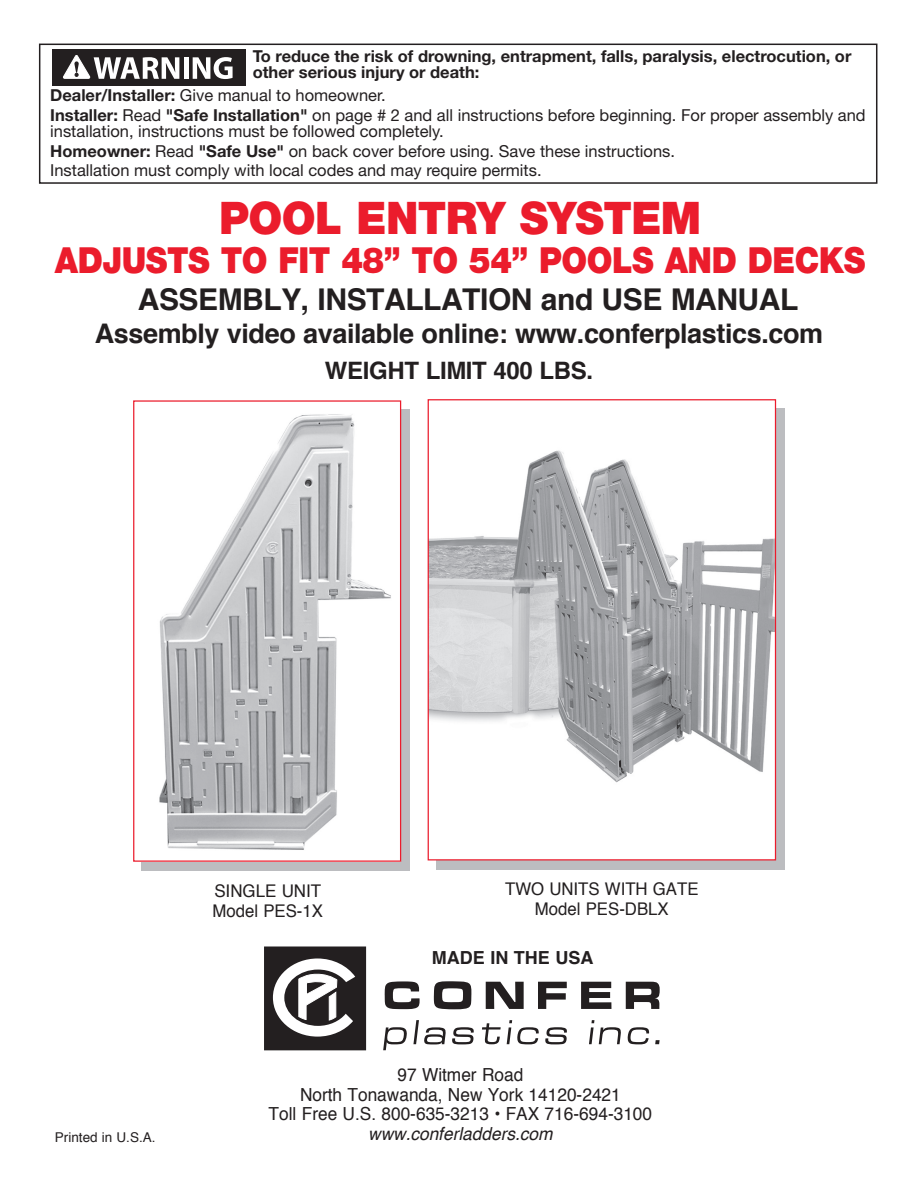
<style>
.page{position:relative;width:918px;height:1188px;background:#fff}
.page>*{position:absolute;margin:0;border:0;box-sizing:border-box;transform-origin:0 0}
.t1{font:900 45px "Helvetica Neue LT Std";letter-spacing:-.015em;color:#eb1c2c;scale:.95 1}
.t2{font:900 36px "Helvetica Neue LT Std";letter-spacing:-.015em;color:#eb1c2c;scale:.9 1}
.t3{font:700 30px "Helvetica";letter-spacing:-.015em;color:#231f20}
.t4{font:700 27px "Helvetica";letter-spacing:-.015em;color:#231f20}
.t5{font:700 24px "Helvetica";letter-spacing:-.015em;color:#231f20}
.t6{font:18px/19.5px "Helvetica";color:#231f20;text-align:center;scale:.96 1}
.t7{font:italic 18px "Helvetica";color:#231f20;scale:.96 1}
.t8{font:700 18px "Helvetica";color:#231f20}
.t9{font:17.55px/20px "Helvetica";color:#231f20;text-align:center;scale:.96 1}
.t10{font:17.55px/20px "Helvetica";color:#231f20}
.t11{font:16.5px/19.8px "Helvetica Neue LT Std";color:#231f20}
.t12{font:700 16.5px/16.5px "Helvetica Neue LT Std";color:#231f20}
.t13{font:13.5px "Helvetica";color:#231f20}
.s1{font-weight:700}
</style>
<div class="page">
<div style="left:142px;top:409px;width:268px;height:461px;background:#bcbdc0"></div>
<div style="left:134px;top:401px;width:267px;height:460px;background:#fff"></div>
<img style="left:159px;top:414px;width:232px;height:436px">
<div style="left:133px;top:400px;width:268px;height:462px;border:1px solid #eb1c2c"></div>
<div style="left:436px;top:408px;width:349px;height:461px;background:#bcbdc0"></div>
<div style="left:428px;top:400px;width:348px;height:460px;background:#fff"></div>
<img style="left:430px;top:450px;width:344px;height:333px">
<div style="left:428px;top:399px;width:348px;height:461px;border:1px solid #eb1c2c"></div>
<svg style="left:385px;top:981px;width:35px;height:28px"></svg>
<svg style="left:434px;top:981px;width:37px;height:28px"></svg>
<svg style="left:486px;top:982px;width:38px;height:27px"></svg>
<svg style="left:538px;top:982px;width:29px;height:27px"></svg>
<svg style="left:581px;top:982px;width:30px;height:27px"></svg>
<svg style="left:626px;top:982px;width:34px;height:27px"></svg>
<svg style="left:383px;top:1027px;width:24px;height:23px"></svg>
<svg style="left:413px;top:1020px;width:33px;height:24px"></svg>
<svg style="left:452px;top:1027px;width:22px;height:17px"></svg>
<svg style="left:482px;top:1023px;width:19px;height:21px"></svg>
<svg style="left:507px;top:1020px;width:32px;height:24px"></svg>
<svg style="left:545px;top:1027px;width:22px;height:17px"></svg>
<svg style="left:589px;top:1020px;width:32px;height:24px"></svg>
<svg style="left:627px;top:1027px;width:22px;height:17px"></svg>
<svg style="left:655px;top:1040px;width:5px;height:4px"></svg>
<div style="left:265px;top:947px;width:100px;height:102px;background:#231f20"></div>
<div style="left:264px;top:947px;width:102px;height:103px;border:2px solid #231f20"></div>
<svg style="left:273px;top:946px;width:82px;height:91px"></svg>
<div style="left:39px;top:44px;width:838px;height:140px;border:2px solid #231f20"></div>
<div style="left:52px;top:49px;width:194px;height:37px;background:#231f20"></div>
<hr style="left:184px;top:57px;width:4px;height:22px;background:#fff">
<svg style="left:193px;top:57px;width:40px;height:22px"></svg>
<svg style="left:63px;top:55px;width:116px;height:24px"></svg>
<p class="t12" style="left:253px;top:47px;width:600px">To reduce the risk of drowning, entrapment, falls, paralysis, electrocution, or other serious injury or death:</p>
<p class="t11" style="left:50px;top:86px;width:817px;line-height:19.2px"><span class="s1">Dealer/Installer:</span> Give manual to homeowner.<br><span class="s1">Installer:</span> Read <span class="s1">"Safe Installation"</span> on page # 2 and all instructions before beginning. For proper assembly and</p>
<p class="t11" style="left:50px;top:121px;width:626px">installation, instructions must be followed completely.<br><span class="s1">Homeowner:</span> Read <span class="s1">"Safe Use"</span> on back cover before using. Save these instructions.<br>Installation must comply with local codes and may require permits.</p>
<h1 class="t1" style="left:219px;top:191px;width:509px">POOL ENTRY SYSTEM</h1>
<h2 class="t2" style="left:55px;top:238px;width:902px">ADJUSTS TO FIT 48” TO 54” POOLS AND DECKS</h2>
<h3 class="t3" style="left:138px;top:275px;width:662px">ASSEMBLY, INSTALLATION and USE MANUAL</h3>
<h3 class="t4" style="left:95px;top:312px;width:730px">Assembly video available online: www.conferplastics.com</h3>
<h3 class="t5" style="left:325px;top:351px;width:270px">WEIGHT LIMIT 400 LBS.</h3>
<p class="t10" style="left:213px;top:881px;width:112px">SINGLE UNIT<br>Model PES-1X</p>
<p class="t9" style="left:505px;top:880px;width:203px">TWO UNITS WITH GATE<br>Model PES-DBLX</p>
<p class="t13" style="left:55px;top:1127px;width:102px">Printed in U.S.A.</p>
<p class="t8" style="left:432px;top:943px;width:163px">MADE IN THE USA</p>
<p class="t6" style="left:269px;top:1066px;width:401px">97 Witmer Road<br>North Tonawanda, New York 14120-2421<br>Toll Free U.S. 800-635-3213 • FAX 716-694-3100</p>
<p class="t7" style="left:368px;top:1119px;width:194px">www.conferladders.com</p>
</div>
